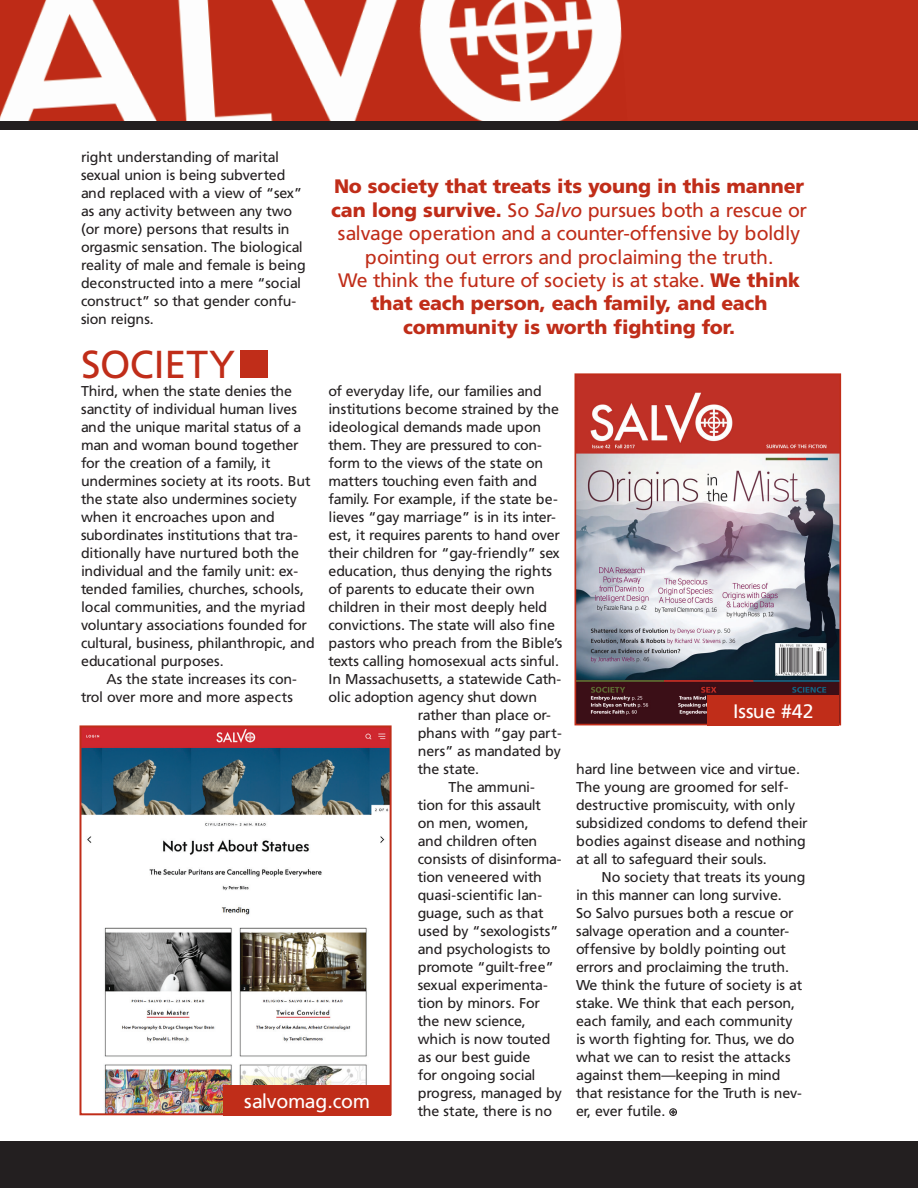
<style>
.page{position:relative;width:918px;height:1188px;background:#fff}
.page>*{position:absolute;margin:0;border:0;box-sizing:border-box;transform-origin:0 0}
.t1{font:39px "Frutiger";color:#c02d19}
.t2{font:19.5px/23.4px "Frutiger";letter-spacing:-.02em;color:#c02d19;text-align:center}
.t3{font:19.5px "Frutiger";letter-spacing:-.01em;color:#fff}
.t4{font:14.25px/18px "Frutiger";letter-spacing:-.01em;color:#231f20}
.s1{font-weight:900}
.s2{font-style:italic}
</style>
<div class="page">
<div style="left:240px;top:350px;width:28px;height:28px;background:#c02d19"></div>
<svg style="left:669px;top:1108px;width:8px;height:8px"></svg>
<div style="left:0;top:0;width:918px;height:123px;background:#c02d19"></div>
<img style="left:0;top:0;width:622px;height:121px">
<div style="left:0;top:121px;width:918px;height:9px;background:#231f20"></div>
<div style="left:0;top:1142px;width:918px;height:46px;background:#231f20"></div>
<img style="left:578px;top:376px;width:260px;height:346px">
<div style="left:575px;top:373px;width:266px;height:352px;border:2px solid #c02d19"></div>
<img style="left:83px;top:728px;width:306px;height:384px">
<div style="left:80px;top:725px;width:312px;height:390px;border:2px solid #c02d19"></div>
<div style="left:708px;top:695px;width:131px;height:30px;background:#c02d19"></div>
<div style="left:224px;top:1085px;width:167px;height:30px;background:#c02d19"></div>
<p class="t4" style="left:81px;top:148px;width:226px">right understanding of marital sexual union is being subverted and replaced with a view of “sex” as any activity between any two (or more) persons that results in orgasmic sensation. The biological reality of male and female is being deconstructed into a mere “social construct” so that gender confu&shy;sion reigns.</p>
<h1 class="t1" style="left:81px;top:342px;width:156px">SOCIETY</h1>
<p class="t4" style="left:81px;top:382px;width:236px">Third, when the state denies the sanctity of individual human lives and the unique marital status of a man and woman bound together for the creation of a family, it undermines society at its roots. But the state also undermines society when it encroaches upon and subordinates institutions that tra&shy;ditionally have nurtured both the individual and the family unit: ex&shy;tended families, churches, schools, local communities, and the myriad voluntary associations founded for cultural, business, philanthropic, and educational purposes.</p>
<p class="t4" style="left:81px;top:670px;width:217px;text-align:right">As the state increases its con&shy;trol over more and more aspects</p>
<p class="t2" style="left:331px;top:175px;width:477px"><span class="s1">No society that treats its young in this manner can long survive.</span> So <span class="s2">Salvo</span> pursues both a rescue or salvage operation and a counter-offensive by boldly pointing out errors and proclaiming the truth.<br>We think the future of society is at stake. <span class="s1">We think that each person, each family, and each community is worth fighting for.</span></p>
<p class="t4" style="left:328px;top:382px;width:215px">of everyday life, our families and</p>
<p class="t4" style="left:328px;top:400px;width:232px">institutions become strained by the</p>
<p class="t4" style="left:328px;top:418px;width:214px">ideological demands made upon</p>
<p class="t4" style="left:328px;top:436px;width:215px">them. They are pressured to con-</p>
<p class="t4" style="left:328px;top:454px;width:216px">form to the views of the state on</p>
<p class="t4" style="left:328px;top:472px;width:210px">matters touching even faith and</p>
<p class="t4" style="left:328px;top:490px;width:231px">family. For example, if the state be-</p>
<p class="t4" style="left:328px;top:508px;width:229px">lieves “gay marriage” is in its inter-</p>
<p class="t4" style="left:328px;top:526px;width:233px">est, it requires parents to hand over</p>
<p class="t4" style="left:328px;top:544px;width:233px">their children for “gay-friendly” sex</p>
<p class="t4" style="left:328px;top:562px;width:225px">education, thus denying the rights</p>
<p class="t4" style="left:328px;top:580px;width:208px">of parents to educate their own</p>
<p class="t4" style="left:328px;top:598px;width:220px">children in their most deeply held</p>
<p class="t4" style="left:328px;top:616px;width:228px">convictions. The state will also fine</p>
<p class="t4" style="left:328px;top:634px;width:235px">pastors who preach from the Bible’s</p>
<p class="t4" style="left:328px;top:652px;width:232px">texts calling homosexual acts sinful.</p>
<p class="t4" style="left:328px;top:670px;width:234px">In Massachusetts, a statewide Cath-</p>
<p class="t4" style="left:328px;top:688px;width:210px">olic adoption agency shut down</p>
<p class="t4" style="left:418px;top:706px;width:135px">rather than place or-</p>
<p class="t4" style="left:418px;top:724px;width:146px">phans with “gay part-</p>
<p class="t4" style="left:418px;top:742px;width:145px">ners” as mandated by</p>
<p class="t4" style="left:418px;top:760px;width:63px">the state.</p>
<p class="t4" style="left:449px;top:778px;width:88px">The ammuni-</p>
<p class="t4" style="left:418px;top:796px;width:125px">tion for this assault</p>
<p class="t4" style="left:418px;top:814px;width:113px">on men, women,</p>
<p class="t4" style="left:418px;top:832px;width:121px">and children often</p>
<p class="t4" style="left:418px;top:850px;width:145px">consists of disinforma-</p>
<p class="t4" style="left:418px;top:868px;width:126px">tion veneered with</p>
<p class="t4" style="left:418px;top:886px;width:126px">quasi-scientific lan-</p>
<p class="t4" style="left:418px;top:904px;width:127px">guage, such as that</p>
<p class="t4" style="left:418px;top:922px;width:142px">used by “sexologists”</p>
<p class="t4" style="left:418px;top:940px;width:134px">and psychologists to</p>
<p class="t4" style="left:418px;top:958px;width:137px">promote “guilt-free”</p>
<p class="t4" style="left:418px;top:976px;width:132px">sexual experimenta-</p>
<p class="t4" style="left:418px;top:994px;width:124px">tion by minors. For</p>
<p class="t4" style="left:418px;top:1012px;width:110px">the new science,</p>
<p class="t4" style="left:418px;top:1030px;width:134px">which is now touted</p>
<p class="t4" style="left:418px;top:1048px;width:114px">as our best guide</p>
<p class="t4" style="left:418px;top:1066px;width:119px">for ongoing social</p>
<p class="t4" style="left:418px;top:1084px;width:146px">progress, managed by</p>
<p class="t4" style="left:418px;top:1102px;width:136px">the state, there is no</p>
<h2 class="t3" style="left:733px;top:700px;width:82px">Issue #42</h2>
<p class="t4" style="left:576px;top:760px;width:233px">hard line between vice and virtue.<br>The young are groomed for self&shy;destructive promiscuity, with only subsidized condoms to defend their bodies against disease and nothing at all to safeguard their souls.</p>
<p class="t4" style="left:576px;top:868px;width:231px;text-indent:25px">No society that treats its young in this manner can long survive.<br>So Salvo pursues both a rescue or salvage operation and a counter&shy;offensive by boldly pointing out errors and proclaiming the truth.<br>We think the future of society is at stake. We think that each person, each family, and each community<br>is worth fighting for. Thus, we do what we can to resist the attacks against them—keeping in mind that resistance for the Truth is nev&shy;er, ever futile.</p>
<h2 class="t3" style="left:244px;top:1090px;width:127px">salvomag.com</h2>
</div>
